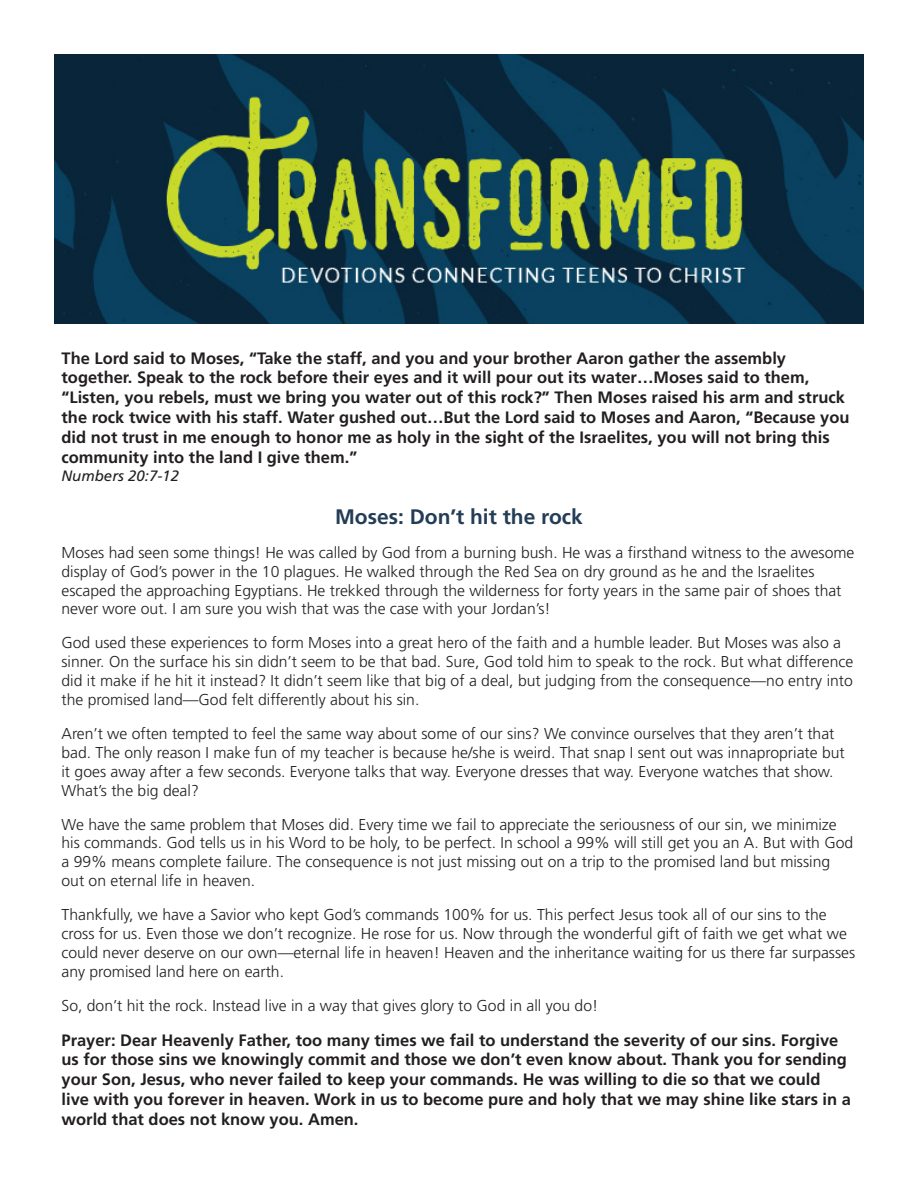
<style>
.page{position:relative;width:918px;height:1188px;background:#fff}
.page>*{position:absolute;margin:0;border:0;box-sizing:border-box;transform-origin:0 0}
.t1{font:700 21px "Frutiger LT Std";color:#243d57}
.Scripture_text{font:700 16.5px/19.8px "Frutiger LT Std";color:#231f20}
.body_copy{font:700 16.5px/19.8px "Frutiger LT Std";color:#231f20}
.body_copy-2{font:300 15.75px/18.9px "Frutiger LT Std";color:#231f20}
.Scripture_reference{font:italic 15px "Frutiger LT Std";color:#231f20}
</style>
<div class="page">
<img style="left:54px;top:54px;width:810px;height:270px">
<p class="Scripture_text" style="left:62px;top:348px;width:790px">The Lord said to Moses, “Take the staff, and you and your brother Aaron gather the assembly together. Speak to the rock before their eyes and it will pour out its water…Moses said to them, “Listen, you rebels, must we bring you water out of this rock?” Then Moses raised his arm and struck the rock twice with his staff. Water gushed out…But the Lord said to Moses and Aaron, “Because you did not trust in me enough to honor me as holy in the sight of the Israelites, you will not bring this community into the land I give them.”</p>
<p class="Scripture_reference" style="left:62px;top:467px;width:119px">Numbers 20:7-12</p>
<p class="t1" style="left:335px;top:504px;width:249px">Moses: Don’t hit the rock</p>
<p class="body_copy-2" style="left:62px;top:543px;width:794px">Moses had seen some things! He was called by God from a burning bush. He was a firsthand witness to the awesome display of God’s power in the 10 plagues. He walked through the Red Sea on dry ground as he and the Israelites escaped the approaching Egyptians. He trekked through the wilderness for forty years in the same pair of shoes that never wore out. I am sure you wish that was the case with your Jordan’s!</p>
<p class="body_copy-2" style="left:62px;top:634px;width:793px">God used these experiences to form Moses into a great hero of the faith and a humble leader. But Moses was also a sinner. On the surface his sin didn’t seem to be that bad. Sure, God told him to speak to the rock. But what difference did it make if he hit it instead? It didn’t seem like that big of a deal, but judging from the consequence—no entry into the promised land—God felt differently about his sin.</p>
<p class="body_copy-2" style="left:62px;top:724px;width:785px">Aren’t we often tempted to feel the same way about some of our sins? We convince ourselves that they aren’t that bad. The only reason I make fun of my teacher is because he/she is weird. That snap I sent out was innapropriate but it goes away after a few seconds. Everyone talks that way. Everyone dresses that way. Everyone watches that show.<br>What’s the big deal?</p>
<p class="body_copy-2" style="left:62px;top:815px;width:793px">We have the same problem that Moses did. Every time we fail to appreciate the seriousness of our sin, we minimize his commands. God tells us in his Word to be holy, to be perfect. In school a 99% will still get you an A. But with God a 99% means complete failure. The consequence is not just missing out on a trip to the promised land but missing out on eternal life in heaven.</p>
<p class="body_copy-2" style="left:62px;top:906px;width:795px">Thankfully, we have a Savior who kept God’s commands 100% for us. This perfect Jesus took all of our sins to the cross for us. Even those we don’t recognize. He rose for us. Now through the wonderful gift of faith we get what we could never deserve on our own—eternal life in heaven! Heaven and the inheritance waiting for us there far surpasses any promised land here on earth.</p>
<p class="body_copy-2" style="left:62px;top:996px;width:538px">So, don’t hit the rock. Instead live in a way that gives glory to God in all you do!</p>
<p class="body_copy" style="left:62px;top:1030px;width:791px">Prayer: Dear Heavenly Father, too many times we fail to understand the severity of our sins. Forgive us for those sins we knowingly commit and those we don’t even know about. Thank you for sending your Son, Jesus, who never failed to keep your commands. He was willing to die so that we could live with you forever in heaven. Work in us to become pure and holy that we may shine like stars in a world that does not know you. Amen.</p>
</div>
